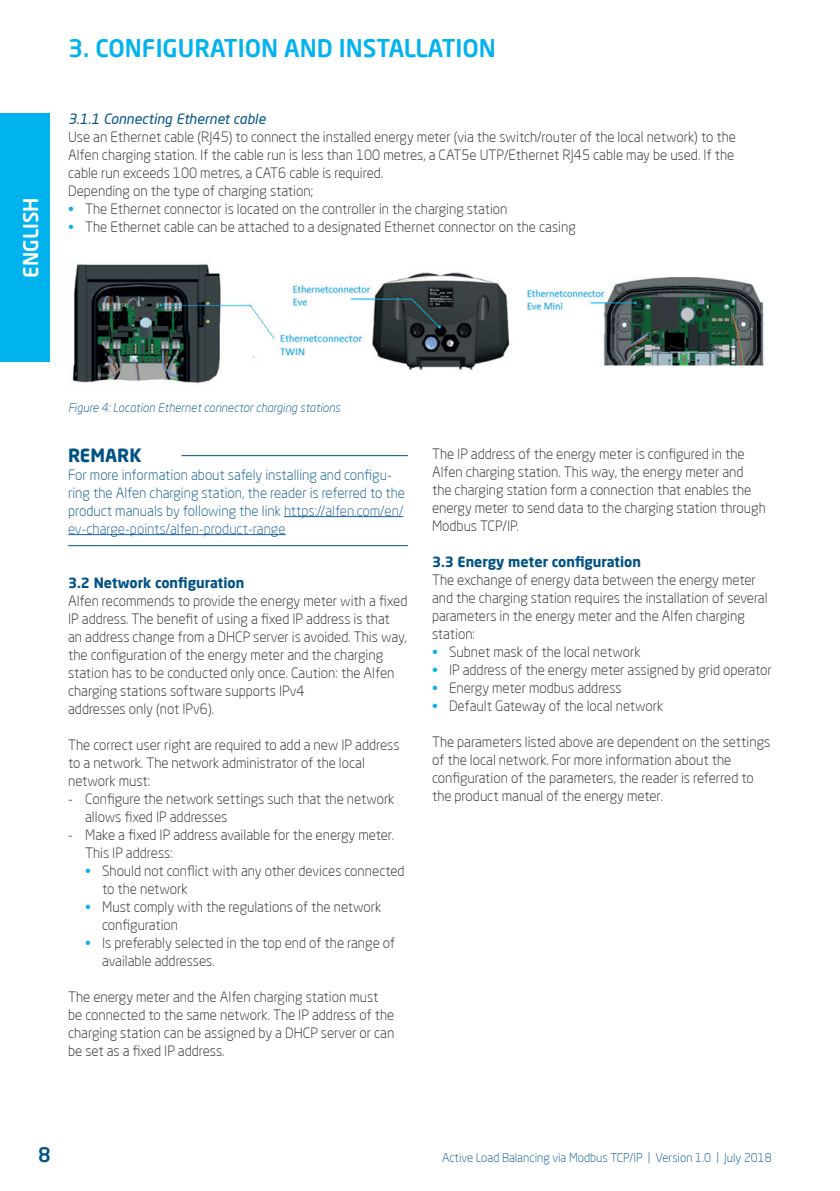
<style>
.page{position:relative;width:840px;height:1191px;background:#fff}
.page>*{position:absolute;margin:0;border:0;box-sizing:border-box;transform-origin:0 0}
.t1{font:500 24px "Neo Sans Pro";color:#00b3ef}
.t2{font:500 20px "Neo Sans Pro";color:#fff}
.t3{font:500 20px "Neo Sans Pro";color:#005285}
.t4{font:700 18px "Neo Sans Pro";color:#005285}
.t5{font:300 14px/18px "Neo Sans Pro";color:#231f20}
.t6{font:300 14px/18px "Neo Sans Pro";color:#005285}
.t7{font:700 14px "Neo Sans Pro";color:#005285}
.t8{font:italic 14px "Neo Sans Pro";color:#005285}
.t9{font:300 12px "Neo Sans Pro";color:#005285}
.t10{font:italic 300 12px "Neo Sans Pro";color:#005285}
.s1{color:#00b3ef}
.s2{color:#175d9e}
</style>
<div class="page">
<div style="left:0;top:113px;width:50px;height:248px;background:#00b3ef"></div>
<img style="left:72px;top:264px;width:692px;height:119px">
<hr style="left:181px;top:455px;width:227px;height:1px;background:#005285">
<hr style="left:284px;top:516px;width:119px;height:1px;background:#175d9e">
<hr style="left:68px;top:545px;width:340px;height:1px;background:#005285">
<hr style="left:68px;top:534px;width:217px;height:1px;background:#175d9e">
<h2 class="t2" style="left:18px;top:278px;width:82px;rotate:-90deg">ENGLISH</h2>
<h1 class="t1" style="left:68px;top:33px;width:429px">3. CONFIGURATION AND INSTALLATION</h1>
<p class="t8" style="left:68px;top:110px;width:199px">3.1.1 Connecting Ethernet cable</p>
<p class="t5" style="left:68px;top:128px;width:669px">Use an Ethernet cable (RJ45) to connect the installed energy meter (via the switch/router of the local network) to the Alfen charging station. If the cable run is less than 100 metres, a CAT5e UTP/Ethernet RJ45 cable may be used. If the cable run exceeds 100 metres, a CAT6 cable is required.<br>Depending on the type of charging station;</p>
<p class="t5" style="left:68px;top:200px;width:440px"><span class="s1">•</span> The Ethernet connector is located on the controller in the charging station</p>
<p class="t5" style="left:68px;top:218px;width:509px"><span class="s1">•</span> The Ethernet cable can be attached to a designated Ethernet connector on the casing</p>
<p class="t10" style="left:68px;top:400px;width:273px">Figure 4: Location Ethernet connector charging stations</p>
<p class="t4" style="left:68px;top:443px;width:75px">REMARK</p>
<p class="t6" style="left:68px;top:465px;width:338px">For more information about safely installing and configu&shy;ring the Alfen charging station, the reader is referred to the product manuals by following the link <span class="s2">https://alfen.com/en/ ev-charge-points/alfen-product-range</span></p>
<p class="t7" style="left:68px;top:573px;width:178px">3.2 Network configuration</p>
<p class="t5" style="left:68px;top:591px;width:340px">Alfen recommends to provide the energy meter with a fixed IP address. The benefit of using a fixed IP address is that an address change from a DHCP server is avoided. This way, the configuration of the energy meter and the charging station has to be conducted only once. Caution: the Alfen charging stations software supports IPv4<br>addresses only (not IPv6).</p>
<p class="t5" style="left:68px;top:735px;width:333px">The correct user right are required to add a new IP address to a network. The network administrator of the local network must:</p>
<p class="t5" style="left:85px;top:789px;width:311px;text-indent:-17px">- Configure the network settings such that the network allows fixed IP addresses</p>
<p class="t5" style="left:85px;top:825px;width:310px;text-indent:-17px">- Make a fixed IP address available for the energy meter.<br>This IP address:</p>
<p class="t5" style="left:102px;top:861px;width:304px;text-indent:-17px"><span class="s1">•</span> Should not conflict with any other devices connected to the network</p>
<p class="t5" style="left:102px;top:897px;width:280px;text-indent:-17px"><span class="s1">•</span> Must comply with the regulations of the network configuration</p>
<p class="t5" style="left:102px;top:933px;width:294px;text-indent:-17px"><span class="s1">•</span> Is preferably selected in the top end of the range of available addresses.</p>
<p class="t5" style="left:68px;top:987px;width:327px">The energy meter and the Alfen charging station must be connected to the same network. The IP address of the charging station can be assigned by a DHCP server or can be set as a fixed IP address.</p>
<p class="t5" style="left:432px;top:444px;width:335px">The IP address of the energy meter is configured in the Alfen charging station. This way, the energy meter and the charging station form a connection that enables the energy meter to send data to the charging station through Modbus TCP/IP.</p>
<p class="t7" style="left:432px;top:553px;width:210px">3.3 Energy meter configuration</p>
<p class="t5" style="left:432px;top:570px;width:337px">The exchange of energy data between the energy meter and the charging station requires the installation of several parameters in the energy meter and the Alfen charging station:</p>
<p class="t5" style="left:432px;top:642px;width:210px"><span class="s1">•</span> Subnet mask of the local network</p>
<p class="t5" style="left:432px;top:660px;width:341px"><span class="s1">•</span> IP address of the energy meter assigned by grid operator</p>
<p class="t5" style="left:432px;top:678px;width:191px"><span class="s1">•</span> Energy meter modbus address</p>
<p class="t5" style="left:432px;top:696px;width:233px"><span class="s1">•</span> Default Gateway of the local network</p>
<p class="t5" style="left:432px;top:732px;width:339px">The parameters listed above are dependent on the settings of the local network. For more information about the configuration of the parameters, the reader is referred to the product manual of the energy meter.</p>
<h2 class="t3" style="left:38px;top:1141px;width:14px">8</h2>
<p class="t9" style="left:442px;top:1149px;width:331px">Active Load Balancing via Modbus TCP/IP | Version 1.0 | July 2018</p>
</div>
